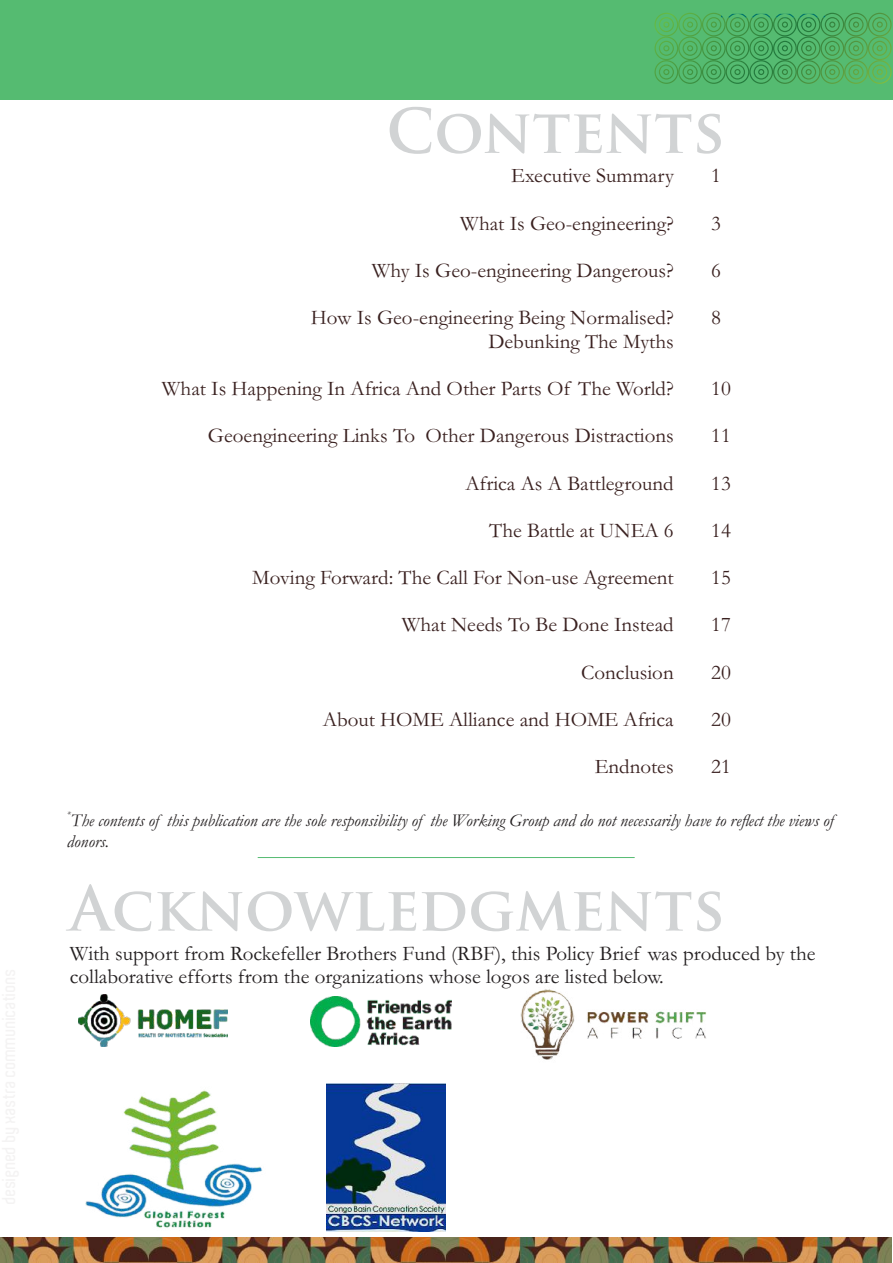
<style>
.page{position:relative;width:893px;height:1263px;background:#fff}
.page>*{position:absolute;margin:0;border:0;box-sizing:border-box;transform-origin:0 0}
.t1{font:700 60px "Trajan Pro";color:#d1d3d4}
.t2{font:21px/23.5px "Garamond";color:#3a2120;text-align:right}
.t3{font:21px/23.5px "Garamond";color:#231f20}
.t4{font:italic 18px/20.2px "Garamond";color:#231f20}
.t5{font:italic 9px "Garamond";color:#231f20}
</style>
<div class="page">
<img style="left:0;top:1237px;width:892px;height:25px">
<img style="left:85px;top:1090px;width:178px;height:138px">
<img style="left:520px;top:989px;width:187px;height:71px">
<img style="left:310px;top:996px;width:142px;height:50px">
<img style="left:326px;top:1083px;width:120px;height:149px">
<img style="left:78px;top:995px;width:149px;height:51px">
<div style="left:0;top:0;width:893px;height:100px;background:#55bb71"></div>
<svg style="left:654px;top:13px;width:238px;height:71px"></svg>
<hr style="left:258px;top:857px;width:377px;height:1px;background:#55bb71">
<h1 class="t1" style="left:386px;top:108px;width:340px">Contents</h1>
<p class="t2" style="left:511px;top:167px;width:164px">Executive Summary</p>
<p class="t2" style="left:460px;top:214px;width:215px">What Is Geo-engineering?</p>
<p class="t2" style="left:372px;top:261px;width:304px">Why Is Geo-engineering Dangerous?</p>
<p class="t2" style="left:311px;top:308px;width:364px">How Is Geo-engineering Being Normalised?<br>Debunking The Myths</p>
<p class="t2" style="left:162px;top:379px;width:513px">What Is Happening In Africa And Other Parts Of The World?</p>
<p class="t2" style="left:208px;top:426px;width:467px">Geoengineering Links To Other Dangerous Distractions</p>
<p class="t2" style="left:465px;top:474px;width:210px">Africa As A Battleground</p>
<p class="t2" style="left:489px;top:521px;width:186px">The Battle at UNEA 6</p>
<p class="t2" style="left:252px;top:568px;width:423px">Moving Forward: The Call For Non-use Agreement</p>
<p class="t2" style="left:402px;top:615px;width:274px">What Needs To Be Done Instead</p>
<p class="t2" style="left:581px;top:663px;width:94px">Conclusion</p>
<p class="t2" style="left:323px;top:710px;width:352px">About HOME Alliance and HOME Africa</p>
<p class="t2" style="left:595px;top:757px;width:80px">Endnotes</p>
<p class="t2" style="left:711px;top:167px;width:11px">1</p>
<p class="t2" style="left:711px;top:214px;width:11px">3</p>
<p class="t2" style="left:711px;top:261px;width:11px">6</p>
<p class="t2" style="left:711px;top:308px;width:11px">8</p>
<p class="t2" style="left:711px;top:379px;width:21px">10</p>
<p class="t2" style="left:711px;top:426px;width:21px">11</p>
<p class="t2" style="left:711px;top:474px;width:21px">13</p>
<p class="t2" style="left:711px;top:521px;width:21px">14</p>
<p class="t2" style="left:711px;top:568px;width:21px">15</p>
<p class="t2" style="left:711px;top:615px;width:21px">17</p>
<p class="t2" style="left:711px;top:663px;width:21px">20</p>
<p class="t2" style="left:711px;top:710px;width:21px">20</p>
<p class="t2" style="left:711px;top:757px;width:21px">21</p>
<p class="t5" style="left:67px;top:811px;width:5px">*</p>
<p class="t4" style="left:67px;top:813px;width:768px">The contents of this publication are the sole responsibility of the Working Group and do not necessarily have to reflect the views of donors.</p>
<h1 class="t1" style="left:70px;top:885px;width:657px">Acknowledgments</h1>
<p class="t3" style="left:70px;top:944px;width:747px">With support from Rockefeller Brothers Fund (RBF), this Policy Brief was produced by the collaborative efforts from the organizations whose logos are listed below.</p>
</div>
